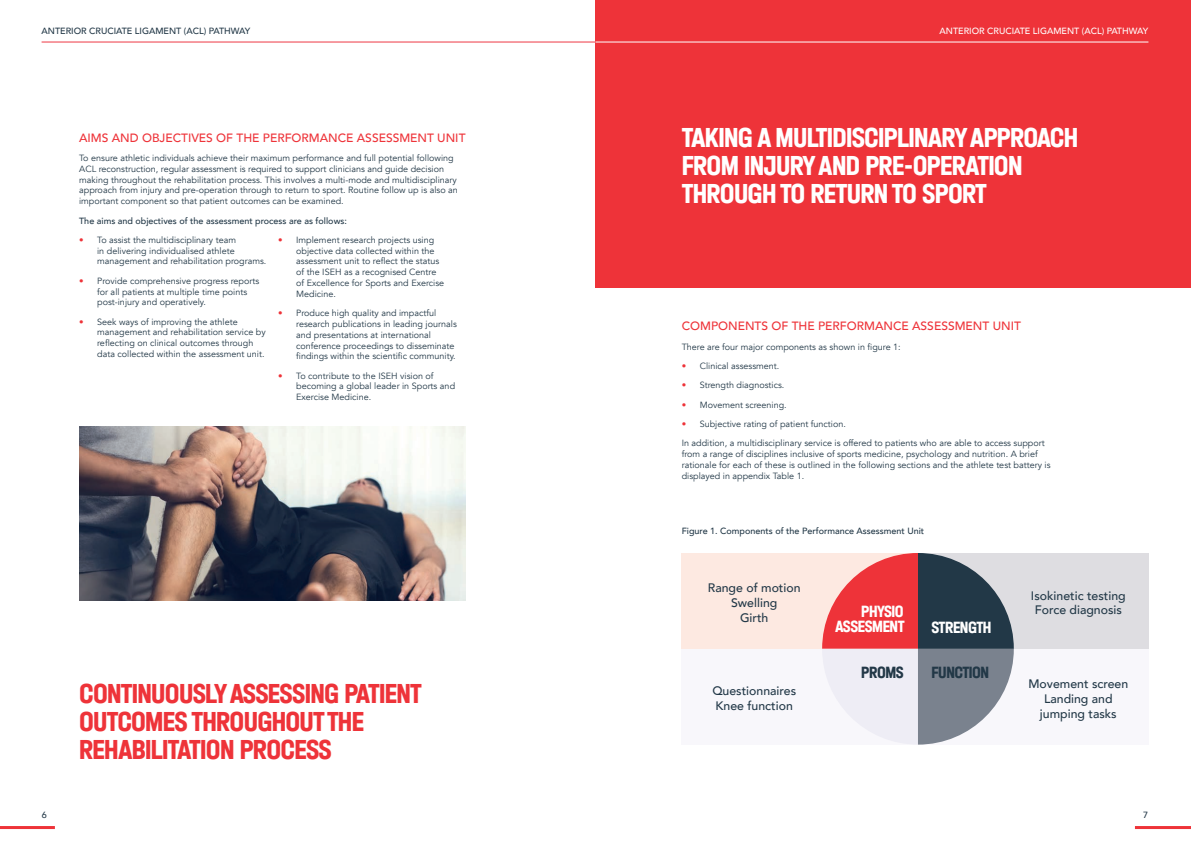
<style>
.page{position:relative;width:1191px;height:842px;background:#fff}
.page>*{position:absolute;margin:0;border:0;box-sizing:border-box;transform-origin:0 0}
.t1{font:700 29px/28px "Halvar Eng";letter-spacing:-.025em;color:#fff}
.t2{font:700 29px/28px "Halvar Eng";letter-spacing:-.025em;color:#ee3339}
.t3{font:700 17.2px/14.8px "Halvar Eng";letter-spacing:-.025em;color:#fff;text-align:right}
.t4{font:700 17.2px "Halvar Eng";letter-spacing:-.025em;color:#223847}
.t5{font:500 12.3px/14.8px "Avenir";color:#223847;text-align:center}
.t6{font:500 12px "Avenir";color:#ee3339}
.t7{font:9px/10.8px "Avenir";color:#223847}
.t8{font:500 9px "Avenir";color:#223847}
.t9{font:500 9px "Avenir";color:#fff}
.s1{color:#ee3339}
</style>
<div class="page">
<hr style="left:0;top:826px;width:55px;height:3px;background:#ee3339">
<div style="left:595px;top:0;width:596px;height:288px;background:#ee3339"></div>
<hr style="left:42px;top:42px;width:553px;height:1px;background:#ee3844">
<hr style="left:1135px;top:826px;width:56px;height:3px;background:#ee3339">
<img style="left:79px;top:427px;width:386px;height:173px">
<div style="left:681px;top:553px;width:260px;height:96px;background:#fde9e1"></div>
<div style="left:918px;top:553px;width:230px;height:96px;background:#dedde1"></div>
<div style="left:681px;top:649px;width:260px;height:96px;background:#f8f7fb"></div>
<div style="left:918px;top:649px;width:230px;height:96px;background:#f8f7fb"></div>
<svg style="left:822px;top:553px;width:191px;height:192px"></svg>
<hr style="left:595px;top:42px;width:553px;height:1px;background:#fff">
<p class="t8" style="left:42px;top:23px;width:210px">ANTERIOR CRUCIATE LIGAMENT (ACL) PATHWAY</p>
<h3 class="t6" style="left:79px;top:127px;width:388px">AIMS AND OBJECTIVES OF THE PERFORMANCE ASSESSMENT UNIT</h3>
<p class="t7" style="left:79px;top:153px;width:380px">To ensure athletic individuals achieve their maximum performance and full potential following ACL reconstruction, regular assessment is required to support clinicians and guide decision making throughout the rehabilitation process. This involves a multi-mode and multidisciplinary approach from injury and pre-operation through to return to sport. Routine follow up is also an important component so that patient outcomes can be examined.</p>
<p class="t8" style="left:79px;top:213px;width:269px">The aims and objectives of the assessment process are as follows:</p>
<p class="t7" style="left:97px;top:235px;width:171px;text-indent:-18px"><span class="s1">•</span> To assist the multidisciplinary team<br>in delivering individualised athlete management and rehabilitation programs.</p>
<p class="t7" style="left:97px;top:275px;width:163px;text-indent:-18px"><span class="s1">•</span> Provide comprehensive progress reports for all patients at multiple time points post-injury and operatively.</p>
<p class="t7" style="left:97px;top:316px;width:170px;text-indent:-18px"><span class="s1">•</span> Seek ways of improving the athlete management and rehabilitation service by reflecting on clinical outcomes through data collected within the assessment unit.</p>
<p class="t7" style="left:296px;top:235px;width:149px;text-indent:-18px"><span class="s1">•</span> Implement research projects using objective data collected within the assessment unit to reflect the status of the ISEH as a recognised Centre of Excellence for Sports and Exercise<br>Medicine.</p>
<p class="t7" style="left:296px;top:308px;width:162px;text-indent:-18px"><span class="s1">•</span> Produce high quality and impactful research publications in leading journals and presentations at international conference proceedings to disseminate findings within the scientific community.</p>
<p class="t7" style="left:296px;top:370px;width:160px;text-indent:-18px"><span class="s1">•</span> To contribute to the ISEH vision of becoming a global leader in Sports and<br>Exercise Medicine.</p>
<p class="t8" style="left:42px;top:807px;width:7px">6</p>
<h1 class="t2" style="left:79px;top:679px;width:344px">CONTINUOUSLY ASSESSING PATIENT<br>OUTCOMES THROUGHOUT THE<br>REHABILITATION PROCESS</h1>
<p class="t9" style="left:939px;top:23px;width:210px">ANTERIOR CRUCIATE LIGAMENT (ACL) PATHWAY</p>
<h1 class="t1" style="left:681px;top:122px;width:398px">TAKING A MULTIDISCIPLINARY APPROACH<br>FROM INJURY AND PRE-OPERATION<br>THROUGH TO RETURN TO SPORT</h1>
<h3 class="t6" style="left:681px;top:316px;width:341px">COMPONENTS OF THE PERFORMANCE ASSESSMENT UNIT</h3>
<p class="t7" style="left:681px;top:341px;width:220px">There are four major components as shown in figure 1:</p>
<p class="t7" style="left:681px;top:361px;width:99px"><span class="s1">•</span> Clinical assessment.</p>
<p class="t7" style="left:681px;top:380px;width:104px"><span class="s1">•</span> Strength diagnostics.</p>
<p class="t7" style="left:681px;top:399px;width:107px"><span class="s1">•</span> Movement screening.</p>
<p class="t7" style="left:681px;top:414px;width:364px;line-height:19.3px"><span class="s1">•</span> Subjective rating of patient function.<br>In addition, a multidisciplinary service is offered to patients who are able to access support</p>
<p class="t7" style="left:681px;top:449px;width:370px">from a range of disciplines inclusive of sports medicine, psychology and nutrition. A brief rationale for each of these is outlined in the following sections and the athlete test battery is displayed in appendix Table 1.</p>
<p class="t8" style="left:681px;top:523px;width:244px">Figure 1. Components of the Performance Assessment Unit</p>
<h3 class="t5" style="left:708px;top:580px;width:94px">Range of motion<br>Swelling<br>Girth</h3>
<h3 class="t5" style="left:1031px;top:587px;width:96px">Isokinetic testing<br>Force diagnosis</h3>
<h2 class="t3" style="left:835px;top:604px;width:71px">PHYSIO<br>ASSESMENT</h2>
<h2 class="t3" style="left:931px;top:619px;width:62px">STRENGTH</h2>
<h2 class="t4" style="left:861px;top:662px;width:44px">PROMS</h2>
<h2 class="t4" style="left:931px;top:662px;width:59px">FUNCTION</h2>
<h3 class="t5" style="left:712px;top:683px;width:85px;text-align:left">Questionnaires<br>Knee function</h3>
<h3 class="t5" style="left:1028px;top:676px;width:101px">Movement screen<br>Landing and jumping tasks</h3>
<p class="t8" style="left:1143px;top:807px;width:7px">7</p>
</div>
